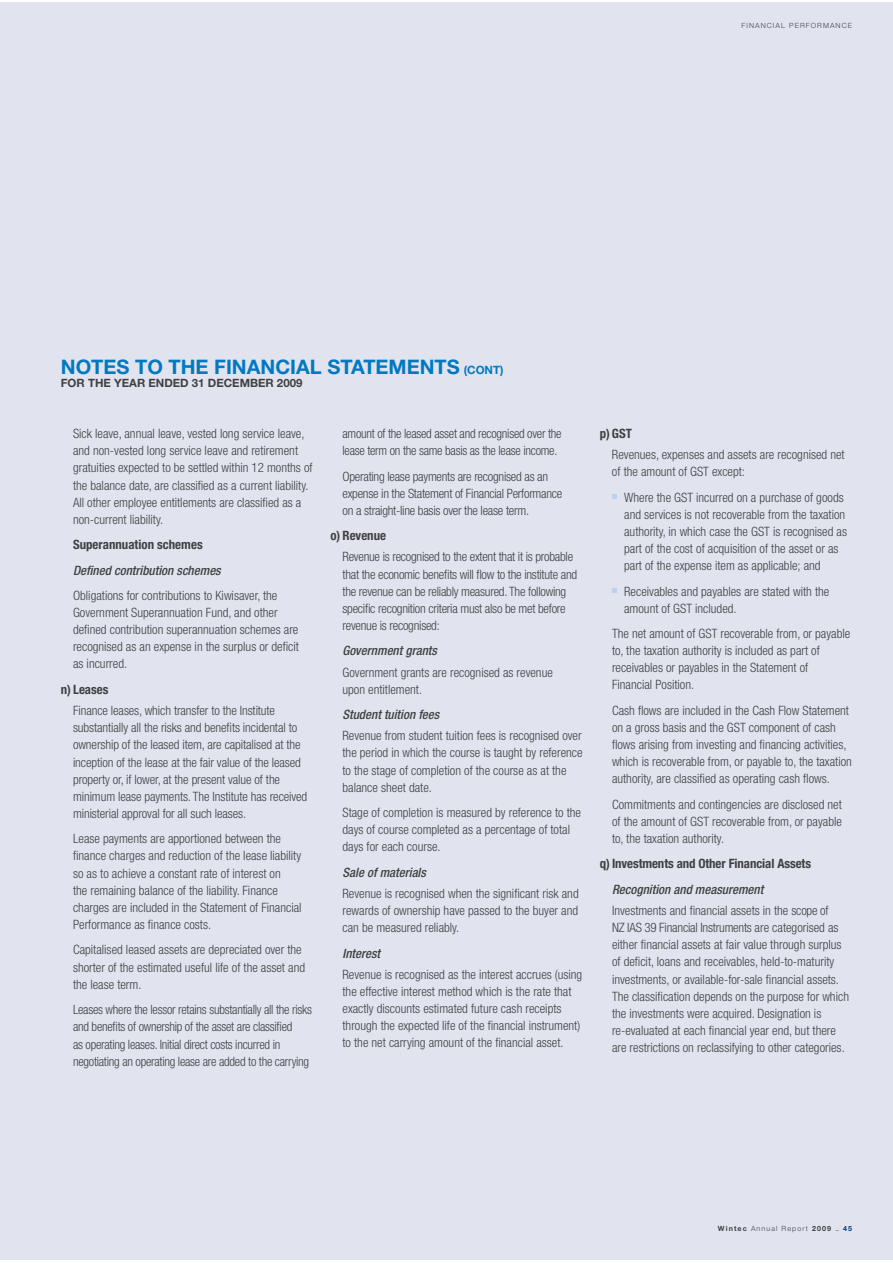
<style>
.page{position:relative;width:893px;height:1263px;background:#fff}
.page>*{position:absolute;margin:0;border:0;box-sizing:border-box;transform-origin:0 0}
.t1{font:700 20.1px "Helvetica Neue";color:#0079c1}
.t2{font:300 condensed 12.9px/17.1px "Helvetica Neue";color:#404041}
.t3{font:300 condensed 12.9px/17.1px "Helvetica Neue";letter-spacing:-.02em;color:#404041}
.t4{font:italic 500 condensed 12.9px "Helvetica Neue";color:#404041}
.t5{font:700 condensed 12.9px "Helvetica Neue";color:#404041}
.t6{font:700 11.4px "Helvetica Neue";color:#404041}
.t7{font:300 7.2px "Helvetica Neue";letter-spacing:.15em;color:#404041}
.s1{font-size:11.4px}
.s2{font-weight:700}
.s3{font-weight:700;color:#003d7d}
</style>
<div class="page">
<div style="left:0;top:3px;width:893px;height:1257px;background:#e1e4ef"></div>
<svg style="left:612px;top:494px;width:4px;height:5px"></svg>
<svg style="left:612px;top:588px;width:4px;height:5px"></svg>
<p class="t7" style="left:741px;top:23px;width:112px">FINANCIAL PERFORMANCE</p>
<h1 class="t1" style="left:61px;top:359px;width:444px">NOTES TO THE FINANCIAL STATEMENTS <span class="s1">(CONT)</span></h1>
<p class="t6" style="left:61px;top:379px;width:243px">FOR THE YEAR ENDED 31 DECEMBER 2009</p>
<p class="t2" style="left:73px;top:426px;width:241px">Sick leave, annual leave, vested long service leave, and non-vested long service leave and retirement gratuities expected to be settled within 12 months of the balance date, are classified as a current liability.<br>All other employee entitlements are classified as a non-current liability.</p>
<p class="t5" style="left:73px;top:540px;width:131px">Superannuation schemes</p>
<p class="t4" style="left:73px;top:565px;width:149px">Defined contribution schemes</p>
<p class="t2" style="left:73px;top:588px;width:227px">Obligations for contributions to Kiwisaver, the Government Superannuation Fund, and other defined contribution superannuation schemes are recognised as an expense in the surplus or deficit as incurred.</p>
<p class="t5" style="left:61px;top:685px;width:49px">n) Leases</p>
<p class="t2" style="left:73px;top:703px;width:236px">Finance leases, which transfer to the Institute substantially all the risks and benefits incidental to ownership of the leased item, are capitalised at the inception of the lease at the fair value of the leased property or, if lower, at the present value of the minimum lease payments. The Institute has received ministerial approval for all such leases.</p>
<p class="t2" style="left:73px;top:831px;width:230px">Lease payments are apportioned between the finance charges and reduction of the lease liability so as to achieve a constant rate of interest on<br>the remaining balance of the liability. Finance charges are included in the Statement of Financial Performance as finance costs.</p>
<p class="t2" style="left:73px;top:942px;width:234px">Capitalised leased assets are depreciated over the shorter of the estimated useful life of the asset and the lease term.</p>
<p class="t3" style="left:73px;top:1002px;width:240px">Leases where the lessor retains substantially all the risks and benefits of ownership of the asset are classified<br>as operating leases. Initial direct costs incurred in negotiating an operating lease are added to the carrying</p>
<p class="t3" style="left:342px;top:426px;width:220px">amount of the leased asset and recognised over the lease term on the same basis as the lease income.</p>
<p class="t3" style="left:342px;top:469px;width:221px">Operating lease payments are recognised as an expense in the Statement of Financial Performance on a straight-line basis over the lease term.</p>
<p class="t5" style="left:330px;top:531px;width:57px">o) Revenue</p>
<p class="t3" style="left:342px;top:549px;width:236px">Revenue is recognised to the extent that it is probable that the economic benefits will flow to the institute and the revenue can be reliably measured. The following specific recognition criteria must also be met before revenue is recognised:</p>
<p class="t4" style="left:342px;top:646px;width:96px">Government grants</p>
<p class="t2" style="left:342px;top:665px;width:212px">Government grants are recognised as revenue upon entitlement.</p>
<p class="t4" style="left:342px;top:710px;width:98px">Student tuition fees</p>
<p class="t2" style="left:342px;top:728px;width:242px">Revenue from student tuition fees is recognised over the period in which the course is taught by reference to the stage of completion of the course as at the balance sheet date.</p>
<p class="t2" style="left:342px;top:805px;width:240px">Stage of completion is measured by reference to the days of course completed as a percentage of total days for each course.</p>
<p class="t4" style="left:342px;top:867px;width:85px">Sale of materials</p>
<p class="t2" style="left:342px;top:886px;width:238px;text-align:justify">Revenue is recognised when the significant risk and rewards of ownership have passed to the buyer and can be measured reliably.</p>
<p class="t4" style="left:342px;top:948px;width:39px">Interest</p>
<p class="t2" style="left:342px;top:967px;width:241px">Revenue is recognised as the interest accrues (using the effective interest method which is the rate that exactly discounts estimated future cash receipts through the expected life of the financial instrument) to the net carrying amount of the financial asset.</p>
<p class="t5" style="left:600px;top:429px;width:34px">p) GST</p>
<p class="t2" style="left:612px;top:447px;width:234px">Revenues, expenses and assets are recognised net of the amount of GST except:</p>
<p class="t2" style="left:624px;top:490px;width:224px">Where the GST incurred on a purchase of goods and services is not recoverable from the taxation authority, in which case the GST is recognised as part of the cost of acquisition of the asset or as part of the expense item as applicable; and</p>
<p class="t2" style="left:624px;top:583px;width:207px">Receivables and payables are stated with the amount of GST included.</p>
<p class="t2" style="left:612px;top:626px;width:240px">The net amount of GST recoverable from, or payable to, the taxation authority is included as part of receivables or payables in the Statement of Financial Position.</p>
<p class="t2" style="left:612px;top:703px;width:241px">Cash flows are included in the Cash Flow Statement on a gross basis and the GST component of cash flows arising from investing and financing activities, which is recoverable from, or payable to, the taxation authority, are classified as operating cash flows.</p>
<p class="t2" style="left:612px;top:797px;width:231px;text-align:justify">Commitments and contingencies are disclosed net of the amount of GST recoverable from, or payable to, the taxation authority.</p>
<p class="t5" style="left:600px;top:859px;width:213px">q) Investments and Other Financial Assets</p>
<p class="t4" style="left:612px;top:884px;width:153px">Recognition and measurement</p>
<p class="t2" style="left:612px;top:903px;width:239px">Investments and financial assets in the scope of<br>NZ IAS 39 Financial Instruments are categorised as either financial assets at fair value through surplus of deficit, loans and receivables, held-to-maturity investments, or available-for-sale financial assets.<br>The classification depends on the purpose for which the investments were acquired. Designation is re-evaluated at each financial year end, but there are restrictions on reclassifying to other categories.</p>
<p class="t7" style="left:718px;top:1225px;width:136px"><span class="s2">Wintec</span> Annual Report <span class="s2">2009 _</span> <span class="s3">45</span></p>
</div>
